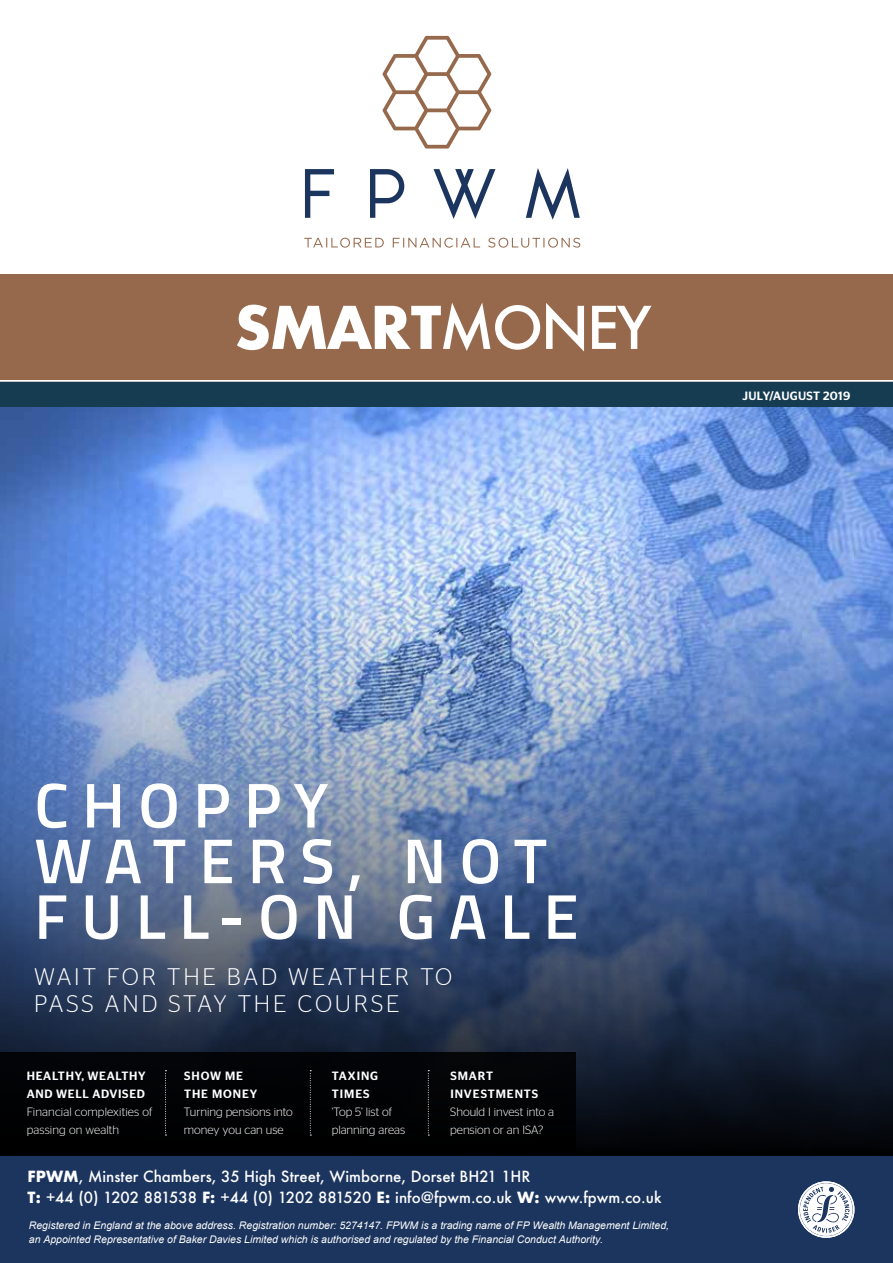
<style>
.page{position:relative;width:893px;height:1263px;background:#fff}
.page>*{position:absolute;margin:0;border:0;box-sizing:border-box;transform-origin:0 0}
.t1{font:600 63.45px/55.7px "Titillium";letter-spacing:.21em;color:#fff}
.t2{font:700 57.15px "Futura";letter-spacing:-.035em;color:#fff}
.t3{font:300 24px/27px "Stag Sans";letter-spacing:.12em;color:#fff}
.t4{font:500 15px/21px "Futura";color:#fdfdfd}
.t5{font:300 12px/18px "Stag Sans";color:#fff}
.t6{font:500 12px/18px "Stag Sans";letter-spacing:.06em;color:#fff}
.t7{font:500 12px/18px "Stag Sans";letter-spacing:.08em;color:#fff}
.t8{font:500 12px "Stag Sans";letter-spacing:.03em;color:#fff}
.t9{font:italic 10.5px/13.5px "Arial";color:#fdfdfd}
.s1{font-weight:500}
.s2{font-weight:700}
</style>
<div class="page">
<div style="left:0;top:1155px;width:893px;height:108px;background:#1c355e"></div>
<div style="left:0;top:274px;width:893px;height:109px;background:#96694c"></div>
<div style="left:801px;top:1184px;width:51px;height:51px;background:#fff;border-radius:50%"></div>
<div style="left:800px;top:1184px;width:52px;height:51px;border:1px solid #fff;border-radius:50%"></div>
<div style="left:798px;top:1181px;width:56px;height:57px;border:2px solid #fff;border-radius:50%"></div>
<svg style="left:803px;top:1187px;width:46px;height:46px"></svg>
<svg style="left:382px;top:36px;width:109px;height:113px"></svg>
<svg style="left:305px;top:169px;width:29px;height:49px"></svg>
<svg style="left:370px;top:169px;width:34px;height:49px"></svg>
<svg style="left:433px;top:169px;width:62px;height:50px"></svg>
<svg style="left:526px;top:168px;width:54px;height:52px"></svg>
<svg style="left:304px;top:238px;width:276px;height:10px"></svg>
<img style="left:0;top:407px;width:893px;height:116px">
<img style="left:0;top:523px;width:893px;height:632px">
<div style="left:0;top:1052px;width:575px;height:103px;background:#000"></div>
<div style="left:0;top:383px;width:893px;height:24px;background:#163c52"></div>
<svg style="left:165px;top:1070px;width:1px;height:66px"></svg>
<svg style="left:310px;top:1070px;width:1px;height:66px"></svg>
<svg style="left:428px;top:1070px;width:1px;height:66px"></svg>
<h2 class="t2" style="left:234px;top:286px;width:418px">SMART<span class="s1">MONEY</span></h2>
<p class="t8" style="left:742px;top:389px;width:109px">JULY/AUGUST 2019</p>
<h1 class="t1" style="left:34px;top:774px;width:546px">CHOPPY<br>WATERS, NOT<br>FULL-ON GALE</h1>
<h3 class="t3" style="left:34px;top:963px;width:420px">WAIT FOR THE BAD WEATHER TO<br>PASS AND STAY THE COURSE</h3>
<p class="t6" style="left:27px;top:1067px;width:120px">HEALTHY, WEALTHY<br>AND WELL ADVISED</p>
<p class="t5" style="left:27px;top:1103px;width:127px">Financial complexities of passing on wealth</p>
<p class="t6" style="left:184px;top:1067px;width:75px">SHOW ME<br>THE MONEY</p>
<p class="t5" style="left:184px;top:1103px;width:110px">Turning pensions into money you can use</p>
<p class="t7" style="left:332px;top:1067px;width:48px">TAXING<br>TIMES</p>
<p class="t5" style="left:332px;top:1103px;width:75px">‘Top 5’ list of planning areas</p>
<p class="t7" style="left:450px;top:1067px;width:89px">SMART<br>INVESTMENTS</p>
<p class="t5" style="left:450px;top:1103px;width:105px">Should I invest into a pension or an ISA?</p>
<h3 class="t4" style="left:28px;top:1165px;width:635px"><span class="s2">FPWM</span>, Minster Chambers, 35 High Street, Wimborne, Dorset BH21 1HR<br><span class="s2">T:</span> +44 (0) 1202 881538 <span class="s2">F:</span> +44 (0) 1202 881520 <span class="s2">E:</span> info@fpwm.co.uk <span class="s2">W:</span> www.fpwm.co.uk</h3>
<p class="t9" style="left:29px;top:1219px;width:642px">Registered in England at the above address. Registration number: 5274147. FPWM is a trading name of FP Wealth Management Limited, an Appointed Representative of Baker Davies Limited which is authorised and regulated by the Financial Conduct Authority.</p>
</div>
